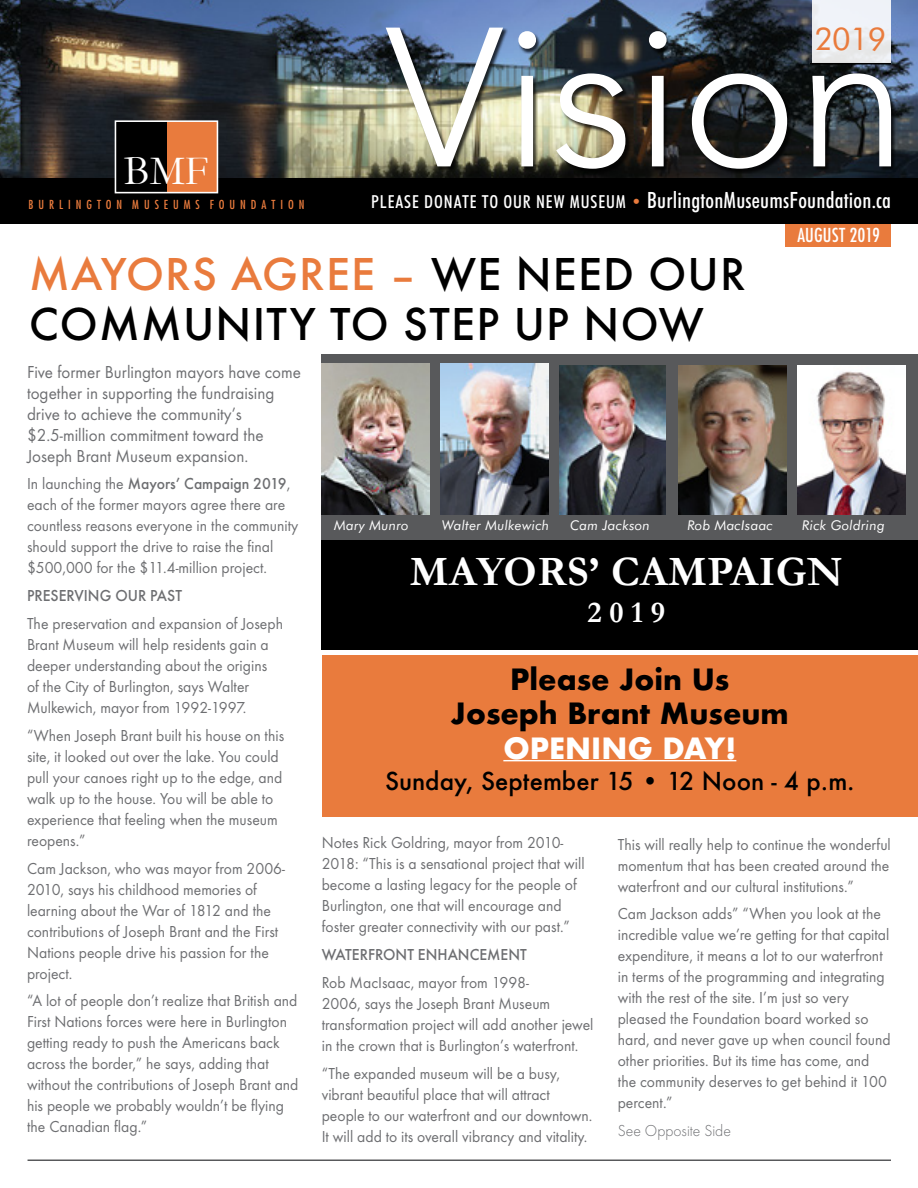
<style>
.page{position:relative;width:918px;height:1188px;background:#fff}
.page>*{position:absolute;margin:0;border:0;box-sizing:border-box;transform-origin:0 0}
.t1{font:300 196.05px "Avenir";color:#fff}
.t2{font:500 48px/49.8px "Futura T";letter-spacing:.025em;color:#000}
.t3{font:700 42.15px "Garamond";letter-spacing:.01em;color:#fff}
.t4{font:42px "Garamond";color:#fff}
.t5{font:31.5px "Futura BT";color:#e97b3d}
.t6{font:700 30.3px "Garamond";color:#fff}
.t7{font:700 28.5px/34.2px "Futura";color:#000;text-align:center}
.t8{font:700 28.5px "Futura";color:#fff}
.t9{font:500 24px "Futura";color:#000}
.t10{font:500 condensed 22.5px "Futura BT";letter-spacing:.01em;color:#fff}
.t11{font:500 condensed 21.15px "Futura T";letter-spacing:.005em;color:#fff}
.t12{font:18px/21px "Futura T";color:#6d6e71;scale:.95 1}
.t13{font:16.5px/21px "Futura T";color:#6d6e71;scale:.95 1}
.t14{font:500 16.5px "Futura T";color:#6d6e71;scale:.95 1}
.t15{font:300 16.5px "Futura T";color:#6d6e71;scale:.95 1}
.t16{font:italic 13.5px "Futura BT";letter-spacing:.02em;color:#fff}
.t17{font:condensed 12.15px "Futura";color:#e97b3d}
.s1{font-size:18px}
.s2{font-size:18px;color:#e97b3d}
.s3{color:#e97b3d}
.s4{font-weight:500}
</style>
<div class="page">
<div style="left:322px;top:655px;width:596px;height:162px;background:#e97b3d"></div>
<img style="left:0;top:0;width:918px;height:224px">
<div style="left:785px;top:224px;width:106px;height:23px;background:#e97b3d"></div>
<div style="left:812px;top:0;width:79px;height:64px;background:#eff3f9"></div>
<div style="left:1px;top:178px;width:917px;height:46px;background:#000"></div>
<div style="left:166px;top:121px;width:51px;height:72px;background:#e97b3d"></div>
<div style="left:116px;top:121px;width:50px;height:72px;background:#000"></div>
<div style="left:115px;top:120px;width:103px;height:73px;border:2px solid #fff"></div>
<div style="left:322px;top:355px;width:596px;height:237px;background:#58595b"></div>
<div style="left:386px;top:28px;width:510px;height:146px;background:#000;opacity:.75"></div>
<hr style="left:28px;top:1160px;width:863px;height:1px;background:#58595b">
<img style="left:679px;top:366px;width:108px;height:149px">
<img style="left:322px;top:363px;width:108px;height:152px">
<img style="left:560px;top:366px;width:105px;height:149px">
<img style="left:440px;top:363px;width:108px;height:152px">
<img style="left:798px;top:366px;width:108px;height:149px">
<div style="left:321px;top:540px;width:597px;height:109px;background:#000"></div>
<hr style="left:503px;top:760px;width:233px;height:1px;background:#fff">
<h3 class="t4" style="left:124px;top:146px;width:86px">BMF</h3>
<p class="t17" style="left:29px;top:198px;width:277px">B U R L I N G T O N M U S E U M S F O U N D A T I O N</p>
<h3 class="t5" style="left:815px;top:19px;width:73px">2019</h3>
<h1 class="t1" style="left:386px;top:-17px;width:522px">Vision</h1>
<h3 class="t10" style="left:371px;top:186px;width:521px"><span class="s1">PLEASE DONATE TO OUR NEW MUSEUM</span> <span class="s2">•</span> BurlingtonMuseumsFoundation.ca</h3>
<p class="t11" style="left:797px;top:223px;width:84px">AUGUST 2019</p>
<h2 class="t2" style="left:29px;top:249px;width:718px"><span class="s3">MAYORS AGREE –</span> WE NEED OUR<br>COMMUNITY TO STEP UP NOW</h2>
<p class="t12" style="left:27px;top:361px;width:290px">Five former Burlington mayors have come together in supporting the fundraising drive to achieve the community’s $2.5-million commitment toward the Joseph Brant Museum expansion.</p>
<p class="t13" style="left:27px;top:473px;width:287px">In launching the <span class="s4">Mayors’ Campaign 2019</span>, each of the former mayors agree there are countless reasons everyone in the community should support the drive to raise the final $500,000 for the $11.4-million project.</p>
<p class="t14" style="left:27px;top:586px;width:165px">PRESERVING OUR PAST</p>
<p class="t13" style="left:27px;top:613px;width:271px">The preservation and expansion of Joseph Brant Museum will help residents gain a deeper understanding about the origins of the City of Burlington, says Walter Mulkewich, mayor from 1992-1997.</p>
<p class="t13" style="left:27px;top:725px;width:272px">“When Joseph Brant built his house on this site, it looked out over the lake. You could pull your canoes right up to the edge, and walk up to the house. You will be able to experience that feeling when the museum reopens.”</p>
<p class="t13" style="left:27px;top:857px;width:273px">Cam Jackson, who was mayor from 2006- 2010, says his childhood memories of learning about the War of 1812 and the contributions of Joseph Brant and the First Nations people drive his passion for the project.</p>
<p class="t13" style="left:27px;top:990px;width:287px">“A lot of people don’t realize that British and First Nations forces were here in Burlington getting ready to push the Americans back across the border,” he says, adding that without the contributions of Joseph Brant and his people we probably wouldn’t be flying the Canadian flag.”</p>
<p class="t16" style="left:334px;top:517px;width:76px">Mary Munro</p>
<p class="t16" style="left:442px;top:517px;width:109px">Walter Mulkewich</p>
<p class="t16" style="left:570px;top:517px;width:81px">Cam Jackson</p>
<p class="t16" style="left:688px;top:517px;width:87px">Rob MacIsaac</p>
<p class="t16" style="left:802px;top:517px;width:84px">Rick Goldring</p>
<h3 class="t3" style="left:410px;top:547px;width:434px">MAYORS’ CAMPAIGN</h3>
<h3 class="t6" style="left:588px;top:594px;width:79px">2 0 1 9</h3>
<h3 class="t7" style="left:451px;top:662px;width:339px">Please Join Us<br>Joseph Brant Museum</h3>
<h3 class="t8" style="left:503px;top:727px;width:235px">OPENING DAY!</h3>
<h3 class="t9" style="left:385px;top:765px;width:471px">Sunday, September 15 • 12 Noon - 4 p.m.</h3>
<p class="t13" style="left:322px;top:832px;width:278px">Notes Rick Goldring, mayor from 2010- 2018: “This is a sensational project that will become a lasting legacy for the people of Burlington, one that will encourage and foster greater connectivity with our past.”</p>
<p class="t14" style="left:322px;top:945px;width:217px">WATERFRONT ENHANCEMENT</p>
<p class="t13" style="left:322px;top:972px;width:288px">Rob MacIsaac, mayor from 1998-<br>2006, says the Joseph Brant Museum transformation project will add another jewel in the crown that is Burlington’s waterfront.</p>
<p class="t13" style="left:322px;top:1063px;width:286px">“The expanded museum will be a busy, vibrant beautiful place that will attract people to our waterfront and our downtown.<br>It will add to its overall vibrancy and vitality.</p>
<p class="t13" style="left:618px;top:834px;width:289px;text-align:justify">This will really help to continue the wonderful momentum that has been created around the waterfront and our cultural institutions.”</p>
<p class="t13" style="left:618px;top:903px;width:289px">Cam Jackson adds” “When you look at the incredible value we’re getting for that capital expenditure, it means a lot to our waterfront in terms of the programming and integrating with the rest of the site. I’m just so very pleased the Foundation board worked so hard, and never gave up when council found other priorities. But its time has come, and the community deserves to get behind it 100 percent.”</p>
<p class="t15" style="left:618px;top:1121px;width:121px">See Opposite Side</p>
</div>
